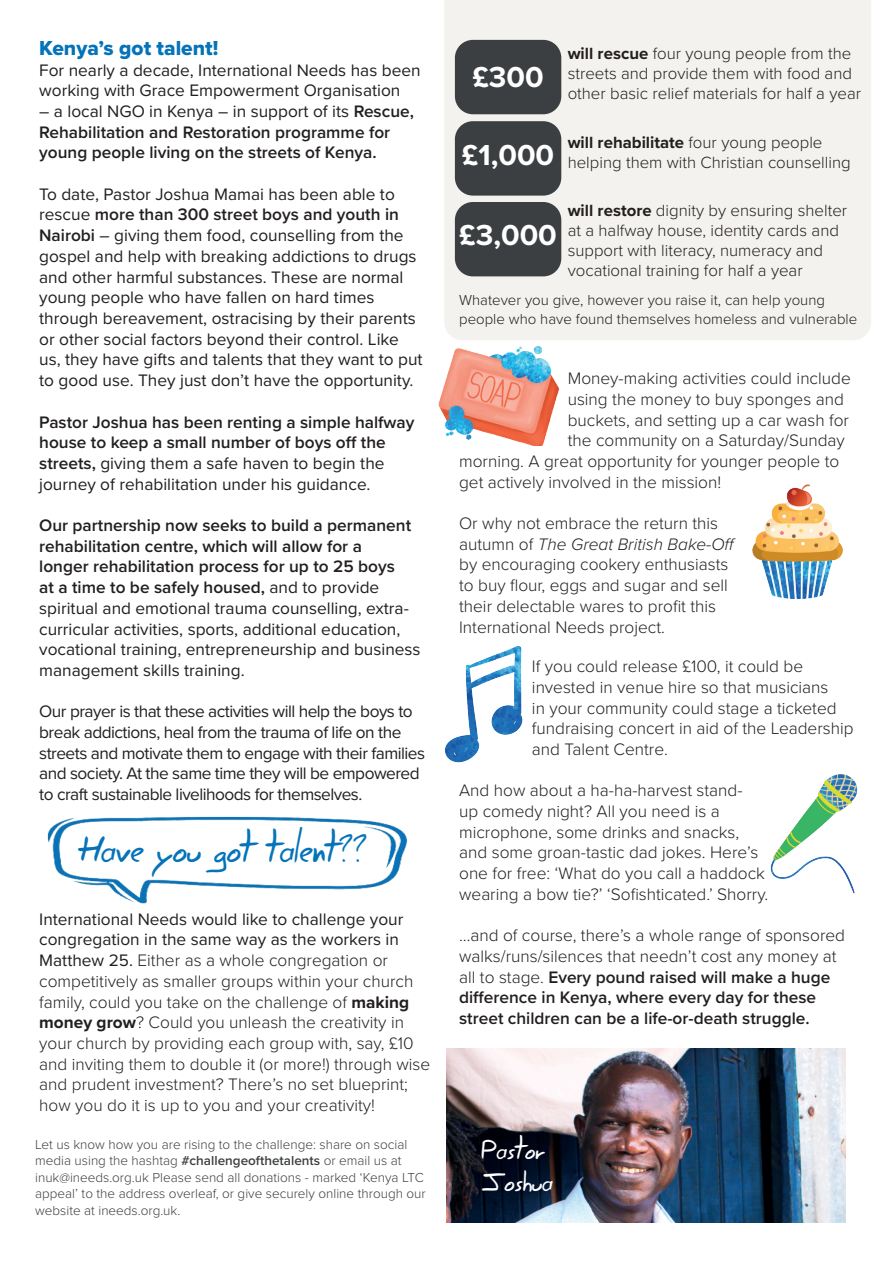
<style>
.page{position:relative;width:893px;height:1263px;background:#fff}
.page>*{position:absolute;margin:0;border:0;box-sizing:border-box;transform-origin:0 0}
.t1{font:37.5px "Easy Speech";color:#0473b9}
.t2{font:700 30px "Proxima Nova";color:#fff}
.t3{font:27px/31.5px "Easy Speech";color:#fff}
.t4{font:21px "Proxima Nova Extrabld";color:#0473b9}
.t5{font:300 17.25px/20.7px "Proxima Nova";color:#231f20}
.t6{font:17.25px/20.7px "Proxima Nova";color:#231f20}
.t7{font:600 17.25px/20.7px "Proxima Nova";color:#231f20}
.t8{font:17.25px/20.7px "Proxima Nova";letter-spacing:-.03em;color:#231f20}
.t9{font:300 16.8px/20.1px "Proxima Nova";color:#231f20}
.t10{font:300 15px/18.9px "Proxima Nova";color:#231f20}
.t11{font:300 13.5px/16.5px "Proxima Nova";color:#3c3f41}
.s1{font-weight:400}
.s2{font-weight:600}
.s3{font-weight:700}
.s4{font-style:italic}
.s5{font-weight:300}
</style>
<div class="page">
<div style="left:444px;top:0;width:427px;height:340px;background:#f4f2ee"></div>
<div style="left:455px;top:40px;width:106px;height:74px;background:#3c3f41;border-radius:18px"></div>
<div style="left:455px;top:121px;width:106px;height:75px;background:#3c3f41;border-radius:18px"></div>
<div style="left:455px;top:202px;width:106px;height:74px;background:#3c3f41;border-radius:18px"></div>
<img style="left:47px;top:816px;width:360px;height:88px">
<img style="left:438px;top:332px;width:130px;height:113px">
<img style="left:752px;top:484px;width:91px;height:115px">
<img style="left:445px;top:645px;width:78px;height:118px">
<img style="left:770px;top:774px;width:88px;height:120px">
<img style="left:447px;top:1048px;width:399px;height:174px">
<p class="t4" style="left:39px;top:32px;width:181px">Kenya’s got talent!</p>
<p class="t6" style="left:39px;top:59px;width:383px">For nearly a decade, International Needs has been working with Grace Empowerment Organisation</p>
<p class="t7" style="left:39px;top:100px;width:376px"><span class="s1">– a local NGO in Kenya – in support of its</span> Rescue,<br>Rehabilitation and Restoration programme for young people living on the streets of Kenya.</p>
<p class="t6" style="left:39px;top:183px;width:385px">To date, Pastor Joshua Mamai has been able to rescue <span class="s2">more than 300 street boys and youth in Nairobi</span> – giving them food, counselling from the gospel and help with breaking addictions to drugs and other harmful substances. These are normal young people who have fallen on hard times through bereavement, ostracising by their parents or other social factors beyond their control. Like us, they have gifts and talents that they want to put to good use. They just don’t have the opportunity.</p>
<p class="t7" style="left:39px;top:411px;width:377px">Pastor Joshua has been renting a simple halfway house to keep a small number of boys off the streets, <span class="s1">giving them a safe haven to begin the journey of rehabilitation under his guidance.</span></p>
<p class="t6" style="left:39px;top:514px;width:383px"><span class="s2">Our partnership now seeks to build a permanent rehabilitation centre, which will allow for a<br>longer rehabilitation process for up to 25 boys<br>at a time to be safely housed,</span> and to provide spiritual and emotional trauma counselling, extra&shy;curricular activities, sports, additional education, vocational training, entrepreneurship and business management skills training.</p>
<p class="t8" style="left:39px;top:700px;width:387px">Our prayer is that these activities will help the boys to break addictions, heal from the trauma of life on the streets and motivate them to engage with their families and society. At the same time they will be empowered to craft sustainable livelihoods for themselves.</p>
<h1 class="t1" style="left:82px;top:827px;width:287px">Have you got talent??</h1>
<p class="t5" style="left:39px;top:908px;width:393px"><span class="s1">International Needs would like to challenge your congregation in the same way as the workers in Matthew 25.</span> Either as a whole congregation or competitively as smaller groups within your church family, could you take on the challenge of <span class="s3">making money grow</span>? Could you unleash the creativity in your church by providing each group with, say, £10 and inviting them to double it (or more!) through wise and prudent investment? There’s no set blueprint; how you do it is up to you and your creativity!</p>
<p class="t11" style="left:35px;top:1135px;width:392px">Let us know how you are rising to the challenge: share on social media using the hashtag <span class="s2">#challengeofthetalents</span> or email us at inuk@ineeds.org.uk Please send all donations - marked ‘Kenya LTC appeal’ to the address overleaf, or give securely online through our website at ineeds.org.uk.</p>
<h2 class="t2" style="left:472px;top:55px;width:73px">£300</h2>
<h2 class="t2" style="left:462px;top:133px;width:94px">£1,000</h2>
<h2 class="t2" style="left:459px;top:212px;width:99px">£3,000</h2>
<p class="t9" style="left:568px;top:42px;width:295px"><span class="s3">will rescue</span> four young people from the streets and provide them with food and other basic relief materials for half a year</p>
<p class="t9" style="left:568px;top:132px;width:284px"><span class="s3">will rehabilitate</span> four young people helping them with Christian counselling</p>
<p class="t9" style="left:568px;top:199px;width:281px"><span class="s3">will restore</span> dignity by ensuring shelter at a halfway house, identity cards and support with literacy, numeracy and vocational training for half a year</p>
<p class="t10" style="left:459px;top:290px;width:400px">Whatever you give, however you raise it, can help young people who have found themselves homeless and vulnerable</p>
<p class="t5" style="left:568px;top:367px;width:285px">Money-making activities could include</p>
<p class="t5" style="left:568px;top:388px;width:278px">using the money to buy sponges and</p>
<p class="t5" style="left:568px;top:408px;width:283px">buckets, and setting up a car wash for</p>
<p class="t5" style="left:568px;top:429px;width:279px">the community on a Saturday/Sunday</p>
<p class="t5" style="left:459px;top:450px;width:382px">morning. A great opportunity for younger people to</p>
<p class="t5" style="left:459px;top:471px;width:264px">get actively involved in the mission!</p>
<p class="t5" style="left:459px;top:512px;width:278px">Or why not embrace the return this autumn of <span class="s4">The Great British Bake-Off </span>by encouraging cookery enthusiasts to buy flour, eggs and sugar and sell their delectable wares to profit this International Needs project.</p>
<p class="t5" style="left:532px;top:655px;width:323px">If you could release £100, it could be invested in venue hire so that musicians<br>in your community could stage a ticketed fundraising concert in aid of the Leadership and Talent Centre.</p>
<p class="t5" style="left:459px;top:779px;width:311px">And how about a ha-ha-harvest stand-<br>up comedy night? All you need is a microphone, some drinks and snacks, and some groan-tastic dad jokes. Here’s one for free: ‘What do you call a haddock wearing a bow tie?’ ‘Sofishticated.’ Shorry.</p>
<p class="t7" style="left:459px;top:925px;width:387px"><span class="s5">…and of course, there’s a whole range of sponsored walks/runs/silences that needn’t cost any money at all to stage.</span> Every pound raised will make a huge difference in Kenya, where every day for these street children can be a life-or-death struggle.</p>
<h3 class="t3" style="left:482px;top:1134px;width:72px">Pastor<br>Joshua</h3>
</div>
